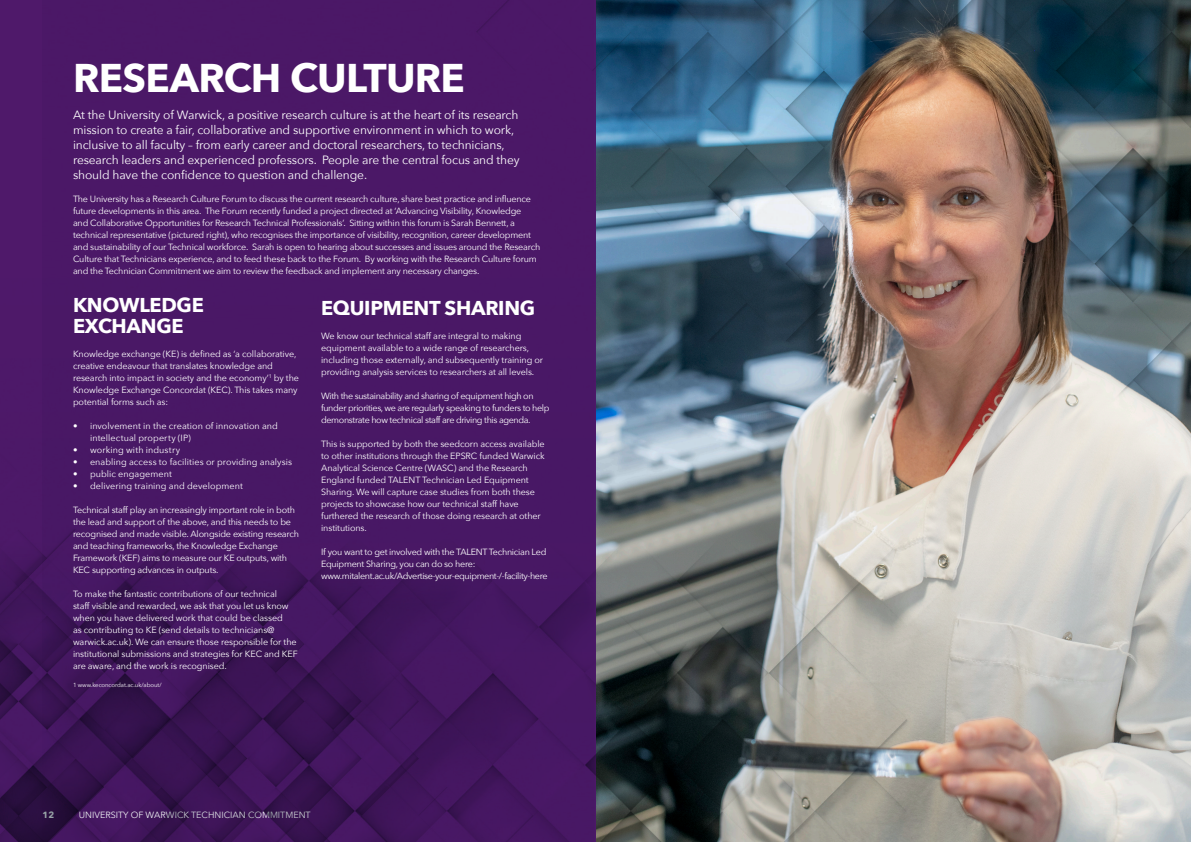
<style>
.page{position:relative;width:1191px;height:842px;background:#fff}
.page>*{position:absolute;margin:0;border:0;box-sizing:border-box;transform-origin:0 0}
.t1{font:700 40px "Avenir Next";letter-spacing:-.02em;color:#fff}
.t2{font:700 20px/21px "Avenir Next";letter-spacing:-.015em;color:#fff}
.t3{font:12px/15px "Avenir Next";letter-spacing:-.01em;color:#fff}
.t4{font:9px/12px "Avenir Next";letter-spacing:-.02em;color:#fff}
.t5{font:9px/12px "Avenir Next";letter-spacing:.01em;color:#fff}
.t6{font:9px/12px "Avenir Next";letter-spacing:-.04em;color:#fff}
.t7{font:9px "Avenir Next";color:#fff}
.t8{font:700 9px "Avenir Next";color:#fff}
.t9{font:6px "Avenir Next";letter-spacing:-.01em;color:#fff}
</style>
<div class="page">
<img style="left:0;top:0;width:1191px;height:842px">
<img style="left:740px;top:717px;width:451px;height:125px">
<p class="t1" style="left:73px;top:43px;width:393px">RESEARCH CULTURE</p>
<p class="t3" style="left:73px;top:107px;width:448px">At the University of Warwick, a positive research culture is at the heart of its research mission to create a fair, collaborative and supportive environment in which to work, inclusive to all faculty – from early career and doctoral researchers, to technicians, research leaders and experienced professors. People are the central focus and they should have the confidence to question and challenge.</p>
<p class="t4" style="left:73px;top:192px;width:469px">The University has a Research Culture Forum to discuss the current research culture, share best practice and influence future developments in this area. The Forum recently funded a project directed at ‘Advancing Visibility, Knowledge<br>and Collaborative Opportunities for Research Technical Professionals’. Sitting within this forum is Sarah Bennett, a technical representative (pictured right), who recognises the importance of visibility, recognition, career development and sustainability of our Technical workforce. Sarah is open to hearing about successes and issues around the Research Culture that Technicians experience, and to feed these back to the Forum. By working with the Research Culture forum and the Technician Commitment we aim to review the feedback and implement any necessary changes.</p>
<p class="t2" style="left:73px;top:294px;width:132px">KNOWLEDGE<br>EXCHANGE</p>
<p class="t4" style="left:73px;top:347px;width:227px">Knowledge exchange (KE) is defined as ‘a collaborative, creative endeavour that translates knowledge and research into impact in society and the economy’<sup>1</sup> by the Knowledge Exchange Concordat (KEC). This takes many potential forms such as:</p>
<p class="t5" style="left:90px;top:419px;width:189px;text-indent:-17px">• involvement in the creation of innovation and intellectual property (IP)</p>
<p class="t5" style="left:73px;top:443px;width:109px">• working with industry</p>
<p class="t5" style="left:73px;top:455px;width:221px">• enabling access to facilities or providing analysis</p>
<p class="t5" style="left:73px;top:467px;width:100px">• public engagement</p>
<p class="t5" style="left:73px;top:479px;width:171px">• delivering training and development</p>
<p class="t4" style="left:73px;top:503px;width:227px">Technical staff play an increasingly important role in both the lead and support of the above, and this needs to be recognised and made visible. Alongside existing research and teaching frameworks, the Knowledge Exchange Framework (KEF) aims to measure our KE outputs, with KEC supporting advances in outputs.</p>
<p class="t4" style="left:73px;top:587px;width:226px">To make the fantastic contributions of our technical<br>staff visible and rewarded, we ask that you let us know when you have delivered work that could be classed<br>as contributing to KE (send details to technicians@ warwick.ac.uk). We can ensure those responsible for the institutional submissions and strategies for KEC and KEF are aware, and the work is recognised.</p>
<p class="t9" style="left:73px;top:680px;width:90px">1 www.keconcordat.ac.uk/about/</p>
<p class="t2" style="left:321px;top:298px;width:216px">EQUIPMENT SHARING</p>
<p class="t4" style="left:321px;top:330px;width:223px">We know our technical staff are integral to making equipment available to a wide range of researchers, including those externally, and subsequently training or providing analysis services to researchers at all levels.</p>
<p class="t6" style="left:321px;top:390px;width:230px">With the sustainability and sharing of equipment high on funder priorities, we are regularly speaking to funders to help demonstrate how technical staff are driving this agenda.</p>
<p class="t4" style="left:321px;top:438px;width:225px">This is supported by both the seedcorn access available to other institutions through the EPSRC funded Warwick Analytical Science Centre (WASC) and the Research England funded TALENT Technician Led Equipment Sharing. We will capture case studies from both these projects to showcase how our technical staff have furthered the research of those doing research at other institutions.</p>
<p class="t4" style="left:321px;top:546px;width:228px">If you want to get involved with the TALENT Technician Led<br>Equipment Sharing, you can do so here: www.mitalent.ac.uk/Advertise-your-equipment-/-facility-here</p>
<p class="t8" style="left:43px;top:807px;width:13px">12</p>
<p class="t7" style="left:79px;top:808px;width:233px">UNIVERSITY OF WARWICK TECHNICIAN COMMITMENT</p>
</div>
